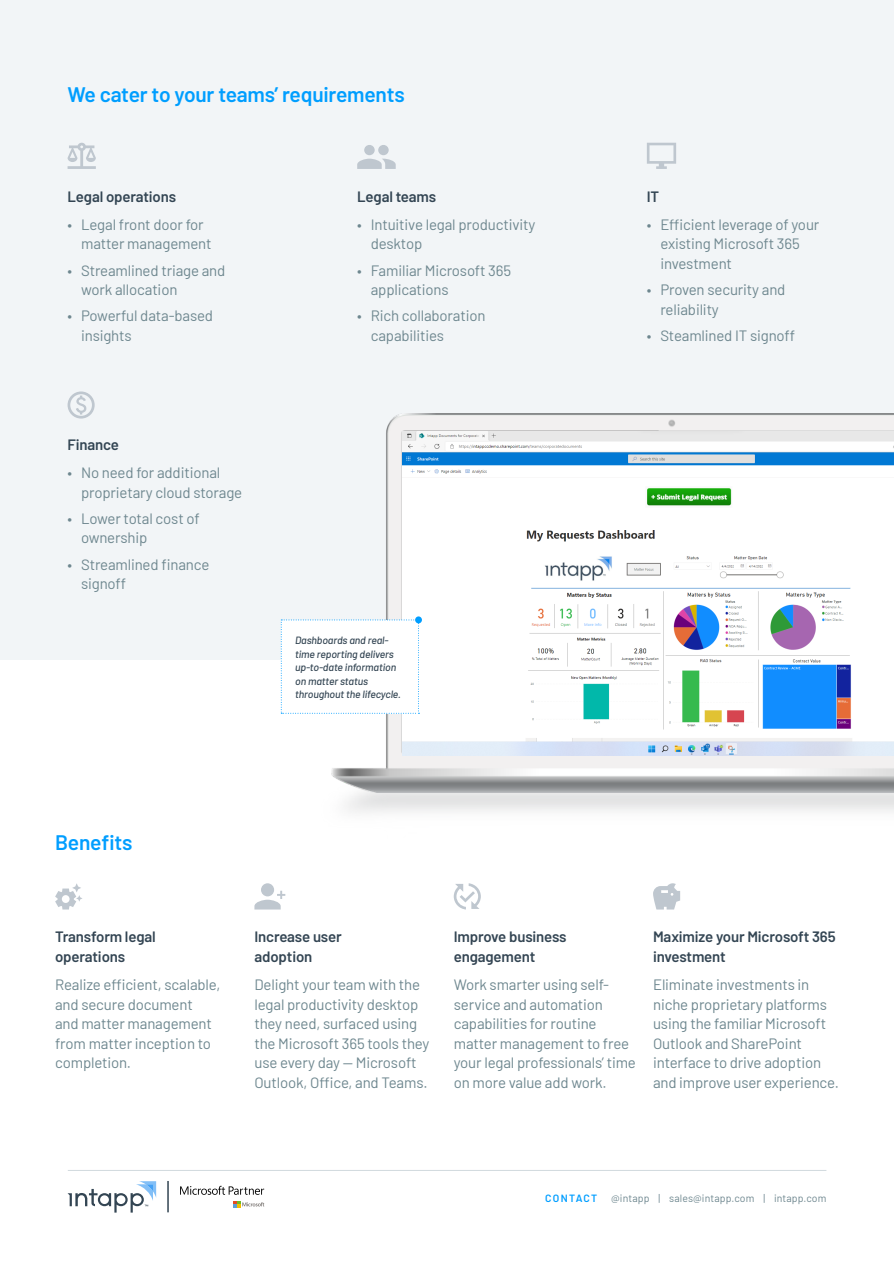
<style>
.page{position:relative;width:894px;height:1264px;background:#fff}
.page>*{position:absolute;margin:0;border:0;box-sizing:border-box;transform-origin:0 0}
.body{font:600 21px "Barlow";letter-spacing:-.01em;color:#009eff}
.subhead{font:15px/19.5px "Barlow";letter-spacing:-.01em;color:#6e878f}
.subhead-2{font:600 15px/19.5px "Barlow";letter-spacing:-.01em;color:#334553}
.t1{font:italic 500 10.5px/13.5px "Barlow";letter-spacing:-.01em;color:#334553}
.t2{font:10.5px "Barlow";letter-spacing:.01em;color:#6e878f}
.s1{font-weight:600;color:#009eff}
</style>
<div class="page">
<div style="left:0;top:0;width:893px;height:659px;background:#f2f5f7"></div>
<img style="left:331px;top:414px;width:562px;height:378px">
<img style="left:402px;top:431px;width:491px;height:325px">
<svg style="left:68px;top:143px;width:28px;height:26px"></svg>
<svg style="left:68px;top:391px;width:27px;height:27px"></svg>
<svg style="left:357px;top:145px;width:38px;height:24px"></svg>
<svg style="left:647px;top:143px;width:29px;height:26px"></svg>
<svg style="left:653px;top:883px;width:27px;height:26px"></svg>
<svg style="left:254px;top:883px;width:31px;height:26px"></svg>
<svg style="left:55px;top:883px;width:27px;height:26px"></svg>
<svg style="left:453px;top:883px;width:27px;height:26px"></svg>
<svg style="left:281px;top:619px;width:138px;height:95px"></svg>
<div style="left:415px;top:616px;width:7px;height:7px;background:#009eff;border-radius:50%"></div>
<hr style="left:68px;top:1170px;width:758px;height:1px;background:#d1d9de">
<svg style="left:180px;top:1185px;width:84px;height:9px"></svg>
<svg style="left:234px;top:1201px;width:30px;height:6px"></svg>
<svg style="left:68px;top:1181px;width:88px;height:31px"></svg>
<hr style="left:167px;top:1181px;width:2px;height:31px;background:#334553">
<p class="body" style="left:68px;top:79px;width:338px">We cater to your teams’ requirements</p>
<p class="subhead-2" style="left:68px;top:185px;width:110px">Legal operations</p>
<p class="subhead" style="left:81px;top:214px;width:132px;text-indent:-14px">• Legal front door for matter management</p>
<p class="subhead" style="left:81px;top:259px;width:146px;text-indent:-14px">• Streamlined triage and work allocation</p>
<p class="subhead" style="left:81px;top:305px;width:133px;text-indent:-14px">• Powerful data-based insights</p>
<p class="subhead-2" style="left:68px;top:433px;width:53px">Finance</p>
<p class="subhead" style="left:81px;top:462px;width:162px;text-indent:-14px">• No need for additional proprietary cloud storage</p>
<p class="subhead" style="left:81px;top:507px;width:120px;text-indent:-14px">• Lower total cost of ownership</p>
<p class="subhead" style="left:81px;top:553px;width:130px;text-indent:-14px">• Streamlined finance signoff</p>
<p class="subhead-2" style="left:357px;top:185px;width:80px">Legal teams</p>
<p class="subhead" style="left:370px;top:214px;width:166px;text-indent:-14px">• Intuitive legal productivity desktop</p>
<p class="subhead" style="left:370px;top:259px;width:142px;text-indent:-14px">• Familiar Microsoft 365 applications</p>
<p class="subhead" style="left:370px;top:305px;width:116px;text-indent:-14px">• Rich collaboration capabilities</p>
<p class="t1" style="left:295px;top:633px;width:107px">Dashboards and real&shy;time reporting delivers up-to-date information on matter status throughout the lifecycle.</p>
<p class="subhead-2" style="left:646px;top:185px;width:14px">IT</p>
<p class="subhead" style="left:660px;top:214px;width:160px;text-indent:-14px">• Efficient leverage of your existing Microsoft 365 investment</p>
<p class="subhead" style="left:660px;top:279px;width:126px;text-indent:-14px">• Proven security and reliability</p>
<p class="subhead" style="left:646px;top:325px;width:150px">• Steamlined IT signoff</p>
<p class="body" style="left:55px;top:827px;width:79px">Benefits</p>
<p class="subhead-2" style="left:55px;top:926px;width:102px">Transform legal operations</p>
<p class="subhead" style="left:55px;top:973px;width:167px">Realize efficient, scalable, and secure document<br>and matter management from matter inception to completion.</p>
<p class="subhead-2" style="left:254px;top:926px;width:89px">Increase user adoption</p>
<p class="subhead" style="left:254px;top:973px;width:176px">Delight your team with the legal productivity desktop they need, surfaced using the Microsoft 365 tools they use every day — Microsoft<br>Outlook, Office, and Teams.</p>
<p class="subhead-2" style="left:453px;top:926px;width:114px">Improve business engagement</p>
<p class="subhead" style="left:453px;top:973px;width:183px">Work smarter using self&shy;service and automation capabilities for routine matter management to free your legal professionals’ time on more value add work.</p>
<p class="subhead-2" style="left:652px;top:926px;width:184px">Maximize your Microsoft 365 investment</p>
<p class="subhead" style="left:652px;top:973px;width:187px">Eliminate investments in niche proprietary platforms using the familiar Microsoft<br>Outlook and SharePoint interface to drive adoption and improve user experience.</p>
<p class="t2" style="left:545px;top:1190px;width:282px"><span class="s1">CONTACT</span> @intapp | sales@intapp.com | intapp.com</p>
</div>
